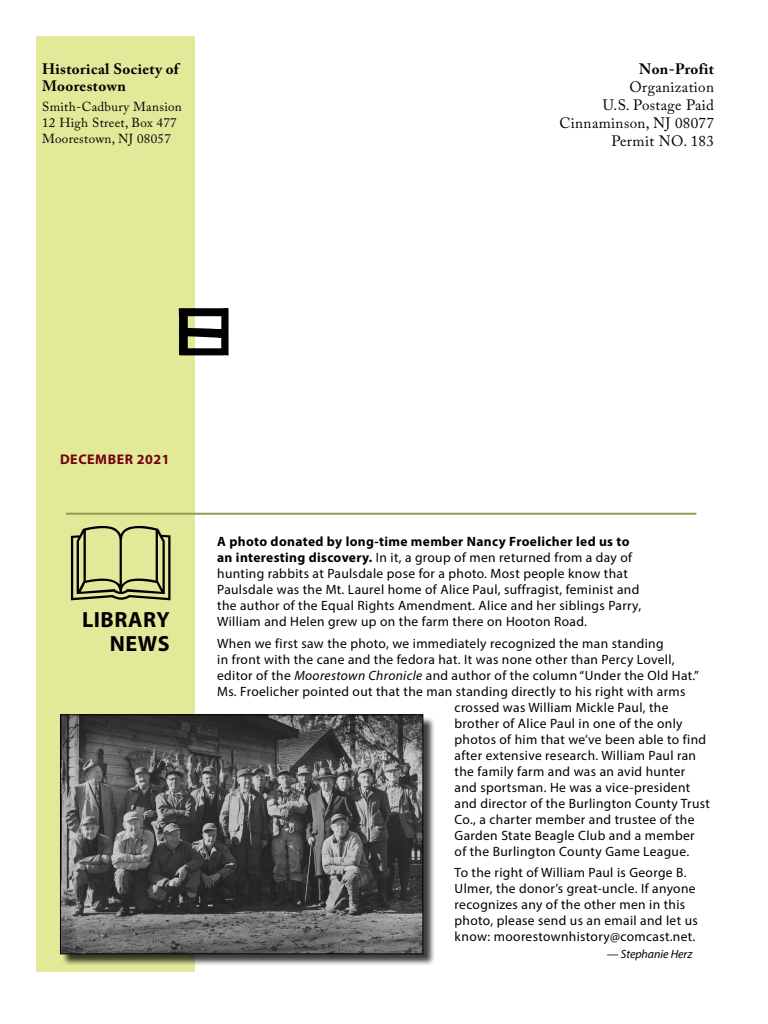
<style>
.page{position:relative;width:768px;height:1024px;background:#fff}
.page>*{position:absolute;margin:0;border:0;box-sizing:border-box;transform-origin:0 0}
.t1{font:700 22px/24px "Myriad Pro";letter-spacing:.025em;color:#000;text-align:right}
.t2{font:15px/18px "Adobe Caslon Pro";letter-spacing:.025em;color:#010202;text-align:right}
.t3{font:700 15px/17px "Adobe Caslon Pro";letter-spacing:.025em;color:#010202}
.t4{font:700 14px "Myriad Pro";letter-spacing:.04em;color:#75000e}
.t5{font:13.5px/16px "Myriad Pro";letter-spacing:.025em;color:#000}
.t6{font:13px/16px "Adobe Caslon Pro";letter-spacing:.025em;color:#010202}
.t7{font:italic 12px "Myriad Pro";letter-spacing:-.005em;color:#000}
.s1{font-weight:700}
.s2{font-style:italic}
</style>
<div class="page">
<div style="left:36px;top:36px;width:158px;height:936px;background:#e2ea9a"></div>
<hr style="left:66px;top:513px;width:630px;height:2px;background:#949b51">
<div style="left:62px;top:716px;width:374px;height:251px;background:#000;opacity:.75"></div>
<img style="left:62px;top:717px;width:359px;height:235px">
<div style="left:60px;top:715px;width:363px;height:239px;border:1px solid #000"></div>
<svg style="left:194px;top:308px;width:1px;height:47px"></svg>
<p class="t3" style="left:42px;top:60px;width:138px">Historical Society of<br>Moorestown</p>
<p class="t6" style="left:42px;top:99px;width:141px">Smith-Cadbury Mansion<br>12 High Street, Box 477<br>Moorestown, NJ 08057</p>
<p class="t3" style="left:639px;top:60px;width:76px">Non-Profit</p>
<p class="t2" style="left:559px;top:78px;width:156px">Organization<br>U.S. Postage Paid<br>Cinnaminson, NJ 08077<br>Permit NO. 183</p>
<p class="t4" style="left:60px;top:450px;width:111px">DECEMBER 2021</p>
<h1 class="t1" style="left:82px;top:606px;width:89px">LIBRARY<br>NEWS</h1>
<p class="t5" style="left:217px;top:534px;width:426px"><span class="s1">A photo donated by long-time member Nancy Froelicher led us to an interesting discovery.</span> In it, a group of men returned from a day of hunting rabbits at Paulsdale pose for a photo. Most people know that Paulsdale was the Mt. Laurel home of Alice Paul, suffragist, feminist and the author of the Equal Rights Amendment. Alice and her siblings Parry, William and Helen grew up on the farm there on Hooton Road.</p>
<p class="t5" style="left:217px;top:635px;width:448px">When we first saw the photo, we immediately recognized the man standing</p>
<p class="t5" style="left:217px;top:651px;width:459px">in front with the cane and the fedora hat. It was none other than Percy Lovell,</p>
<p class="t5" style="left:217px;top:667px;width:483px">editor of the <span class="s2">Moorestown Chronicle</span> and author of the column “Under the Old Hat.”</p>
<p class="t5" style="left:217px;top:683px;width:470px">Ms. Froelicher pointed out that the man standing directly to his right with arms</p>
<p class="t5" style="left:455px;top:699px;width:215px">crossed was William Mickle Paul, the</p>
<p class="t5" style="left:455px;top:715px;width:230px">brother of Alice Paul in one of the only</p>
<p class="t5" style="left:455px;top:731px;width:253px">photos of him that we’ve been able to find</p>
<p class="t5" style="left:455px;top:747px;width:243px">after extensive research. William Paul ran</p>
<p class="t5" style="left:455px;top:763px;width:232px">the family farm and was an avid hunter</p>
<p class="t5" style="left:455px;top:779px;width:237px">and sportsman. He was a vice-president</p>
<p class="t5" style="left:455px;top:795px;width:257px">and director of the Burlington County Trust</p>
<p class="t5" style="left:455px;top:811px;width:241px">Co., a charter member and trustee of the</p>
<p class="t5" style="left:455px;top:827px;width:242px">Garden State Beagle Club and a member</p>
<p class="t5" style="left:455px;top:843px;width:236px">of the Burlington County Game League.</p>
<p class="t5" style="left:455px;top:864px;width:245px">To the right of William Paul is George B.<br>Ulmer, the donor’s great-uncle. If anyone recognizes any of the other men in this photo, please send us an email and let us know: moorestownhistory@comcast.net.</p>
<p class="t7" style="left:607px;top:947px;width:87px">— Stephanie Herz</p>
</div>
